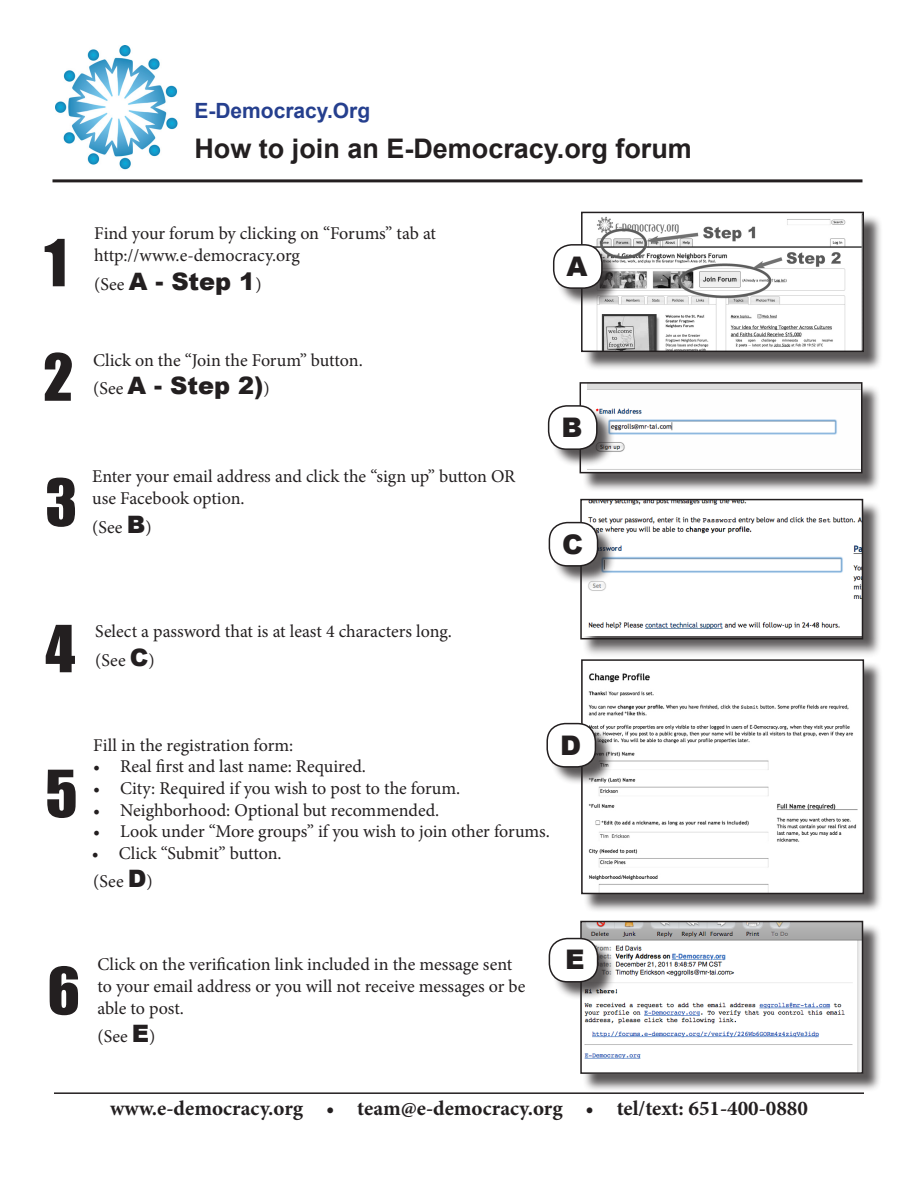
<style>
.page{position:relative;width:918px;height:1188px;background:#fff}
.page>*{position:absolute;margin:0;border:0;box-sizing:border-box;transform-origin:0 0}
.t1{font:60px "Impact";color:#231f20}
.t2{font:700 27px "Arial";color:#231f20}
.t3{font:900 27px "Arial";color:#231f20}
.t4{font:900 24px "Arial";color:#231f20}
.t5{font:700 21px "Minion Pro";color:#231f20}
.t6{font:700 21px "Arial";color:#253f8e}
.t7{font:18px/21.6px "Minion Pro";letter-spacing:-.005em;color:#231f20}
.s1{font-family:"Minion Pro";font-weight:400;font-size:18px}
.s2{font-family:"Arial";font-weight:900;font-size:24px}
</style>
<div class="page">
<img style="left:55px;top:46px;width:123px;height:124px">
<hr style="left:52px;top:179px;width:810px;height:3px;background:#231f20">
<div style="left:583px;top:214px;width:299px;height:157px;background:#231f20;opacity:.75"></div>
<img style="left:584px;top:215px;width:277px;height:134px">
<div style="left:581px;top:212px;width:283px;height:140px;border:2px solid #231f20"></div>
<div style="left:583px;top:501px;width:299px;height:157px;background:#231f20;opacity:.75"></div>
<img style="left:583px;top:502px;width:277px;height:134px">
<div style="left:580px;top:499px;width:283px;height:140px;border:2px solid #231f20"></div>
<div style="left:583px;top:923px;width:299px;height:170px;background:#231f20;opacity:.75"></div>
<img style="left:583px;top:924px;width:277px;height:147px">
<div style="left:580px;top:921px;width:283px;height:153px;border:2px solid #231f20"></div>
<hr style="left:54px;top:1092px;width:810px;height:2px;background:#231f20">
<div style="left:552px;top:525px;width:64px;height:59px;background:#231f20;opacity:.75"></div>
<div style="left:549px;top:523px;width:49px;height:43px;background:#fff;border-radius:18px"></div>
<div style="left:549px;top:522px;width:49px;height:45px;border:2px solid #231f20;border-radius:18px"></div>
<div style="left:552px;top:941px;width:64px;height:59px;background:#231f20;opacity:.75"></div>
<div style="left:549px;top:939px;width:49px;height:43px;background:#fff;border-radius:18px"></div>
<div style="left:549px;top:938px;width:49px;height:45px;border:2px solid #231f20;border-radius:18px"></div>
<div style="left:556px;top:247px;width:64px;height:60px;background:#231f20;opacity:.75"></div>
<div style="left:554px;top:245px;width:48px;height:43px;background:#fff;border-radius:18px"></div>
<div style="left:553px;top:244px;width:50px;height:45px;border:2px solid #231f20;border-radius:18px"></div>
<div style="left:582px;top:384px;width:299px;height:108px;background:#231f20;opacity:.75"></div>
<img style="left:583px;top:385px;width:276px;height:85px">
<div style="left:580px;top:382px;width:282px;height:91px;border:2px solid #231f20"></div>
<div style="left:551px;top:408px;width:64px;height:60px;background:#231f20;opacity:.75"></div>
<div style="left:549px;top:406px;width:48px;height:43px;background:#fff;border-radius:18px"></div>
<div style="left:548px;top:405px;width:50px;height:45px;border:2px solid #231f20;border-radius:18px"></div>
<div style="left:583px;top:662px;width:300px;height:251px;background:#231f20;opacity:.75"></div>
<img style="left:584px;top:662px;width:277px;height:229px">
<div style="left:581px;top:659px;width:283px;height:235px;border:2px solid #231f20"></div>
<div style="left:550px;top:726px;width:64px;height:59px;background:#231f20;opacity:.75"></div>
<div style="left:547px;top:724px;width:48px;height:43px;background:#fff;border-radius:18px"></div>
<div style="left:546px;top:723px;width:50px;height:45px;border:2px solid #231f20;border-radius:18px"></div>
<p class="t1" style="left:44px;top:216px;width:24px">1</p>
<p class="t6" style="left:194px;top:97px;width:177px">E-Democracy.Org</p>
<p class="t2" style="left:194px;top:131px;width:499px">How to join an E-Democracy.org forum</p>
<p class="t7" style="left:94px;top:223px;width:343px">Find your forum by clicking on “Forums” tab at</p>
<p class="t7" style="left:94px;top:245px;width:207px">http://www.e-democracy.org</p>
<p class="t4" style="left:94px;top:264px;width:169px"><span class="s1">(See</span> A - Step 1<span class="s1">)</span></p>
<p class="t3" style="left:567px;top:247px;width:23px">A</p>
<p class="t1" style="left:43px;top:331px;width:32px">2</p>
<p class="t7" style="left:93px;top:349px;width:271px">Click on the “Join the Forum” button.</p>
<p class="t4" style="left:93px;top:368px;width:178px"><span class="s1">(See</span> A - Step 2)<span class="s1">)</span></p>
<p class="t1" style="left:45px;top:456px;width:33px">3</p>
<p class="t7" style="left:92px;top:466px;width:425px">Enter your email address and click the “sign up” button OR use Facebook option.</p>
<p class="t7" style="left:92px;top:516px;width:61px">(See <span class="s2">B</span>)</p>
<p class="t3" style="left:562px;top:408px;width:23px">B</p>
<p class="t3" style="left:562px;top:525px;width:23px">C</p>
<p class="t1" style="left:45px;top:602px;width:31px">4</p>
<p class="t7" style="left:95px;top:621px;width:358px">Select a password that is at least 4 characters long.</p>
<p class="t7" style="left:95px;top:649px;width:61px">(See <span class="s2">C</span>)</p>
<p class="t1" style="left:45px;top:747px;width:34px">5</p>
<p class="t7" style="left:93px;top:734px;width:202px">Fill in the registration form:</p>
<p class="t7" style="left:93px;top:756px;width:274px">• Real first and last name: Required.</p>
<p class="t7" style="left:93px;top:777px;width:369px">• City: Required if you wish to post to the forum.</p>
<p class="t7" style="left:93px;top:799px;width:347px">• Neighborhood: Optional but recommended.</p>
<p class="t7" style="left:93px;top:821px;width:458px">• Look under “More groups” if you wish to join other forums.</p>
<p class="t7" style="left:92px;top:842px;width:191px">• Click “Submit” button.</p>
<p class="t7" style="left:93px;top:871px;width:61px">(See <span class="s2">D</span>)</p>
<p class="t3" style="left:560px;top:726px;width:23px">D</p>
<p class="t1" style="left:48px;top:944px;width:34px">6</p>
<p class="t7" style="left:97px;top:954px;width:430px">Click on the verification link included in the message sent to your email address or you will not receive messages or be able to post.</p>
<p class="t7" style="left:97px;top:1026px;width:60px">(See <span class="s2">E</span>)</p>
<p class="t3" style="left:565px;top:940px;width:21px">E</p>
<p class="t5" style="left:110px;top:1094px;width:699px">www.e-democracy.org • team@e-democracy.org • tel/text: 651-400-0880</p>
</div>
